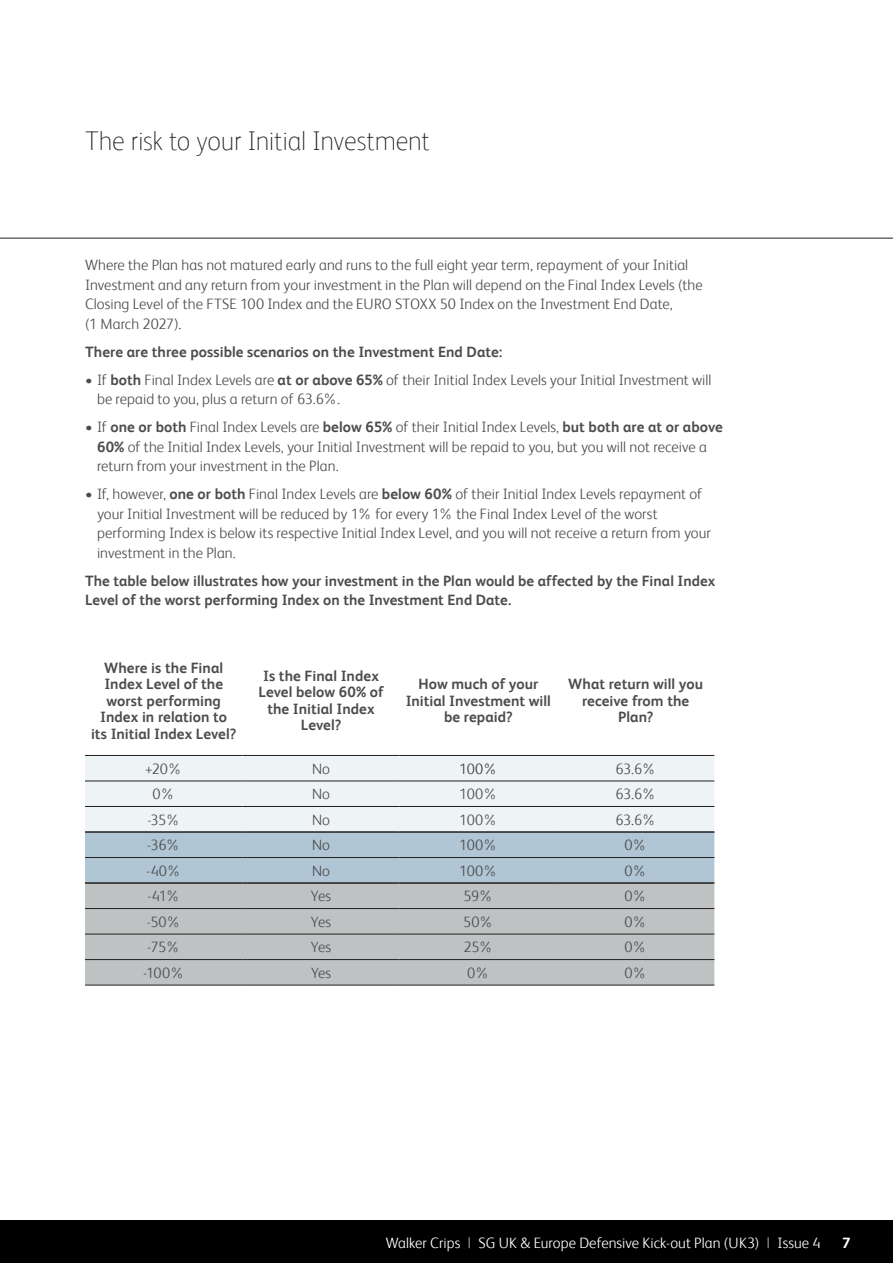
<style>
.page{position:relative;width:893px;height:1263px;background:#fff}
.page>*{position:absolute;margin:0;border:0;box-sizing:border-box;transform-origin:0 0}
.Introductory_text{font:100 27px "FS Albert";letter-spacing:-.01em;color:#231f20}
.Main_body_text{font:300 15px/19.5px "FS Albert";letter-spacing:.005em;color:#4b4c4d}
.Main_body_text-2{font:700 15px/16.5px "FS Albert";letter-spacing:.005em;color:#4b4c4d;text-align:center}
.Section_heading{font:700 15px/19.5px "FS Albert";letter-spacing:.005em;color:#4b4c4d}
.t1{font:300 15px "FS Albert";letter-spacing:.005em;color:#fff}
.Main_body_text-3{font:300 15px "FS Albert";color:#3e3e3f}
.t2{font:700 15px "FS Albert";color:#fff}
.s1{font-weight:700}
.s2{font-weight:400;color:#939598}
</style>
<div class="page">
<div style="left:0;top:1220px;width:893px;height:43px;background:#000"></div>
<hr style="left:0;top:238px;width:893px;height:1px;background:#222022">
<div style="left:85px;top:756px;width:629px;height:75px;background:#eef3f6"></div>
<div style="left:85px;top:833px;width:629px;height:49px;background:#b0c6d4"></div>
<div style="left:85px;top:884px;width:629px;height:101px;background:#bfc2c3"></div>
<hr style="left:85px;top:831px;width:157px;height:2px;background:#231f20">
<hr style="left:242px;top:831px;width:158px;height:2px;background:#231f20">
<hr style="left:400px;top:831px;width:157px;height:2px;background:#231f20">
<hr style="left:557px;top:831px;width:157px;height:2px;background:#231f20">
<hr style="left:85px;top:806px;width:157px;height:1px;background:#231f20">
<hr style="left:242px;top:806px;width:158px;height:1px;background:#231f20">
<hr style="left:400px;top:806px;width:157px;height:1px;background:#231f20">
<hr style="left:557px;top:806px;width:157px;height:1px;background:#231f20">
<hr style="left:85px;top:755px;width:157px;height:1px;background:#231f20">
<hr style="left:242px;top:755px;width:158px;height:1px;background:#231f20">
<hr style="left:400px;top:755px;width:157px;height:1px;background:#231f20">
<hr style="left:557px;top:755px;width:157px;height:1px;background:#231f20">
<hr style="left:85px;top:781px;width:157px;height:1px;background:#231f20">
<hr style="left:242px;top:781px;width:158px;height:1px;background:#231f20">
<hr style="left:400px;top:781px;width:157px;height:1px;background:#231f20">
<hr style="left:557px;top:781px;width:157px;height:1px;background:#231f20">
<hr style="left:85px;top:857px;width:157px;height:1px;background:#231f20">
<hr style="left:242px;top:857px;width:158px;height:1px;background:#231f20">
<hr style="left:400px;top:857px;width:157px;height:1px;background:#231f20">
<hr style="left:557px;top:857px;width:157px;height:1px;background:#231f20">
<hr style="left:85px;top:882px;width:157px;height:2px;background:#231f20">
<hr style="left:242px;top:882px;width:158px;height:2px;background:#231f20">
<hr style="left:400px;top:882px;width:157px;height:2px;background:#231f20">
<hr style="left:557px;top:882px;width:157px;height:2px;background:#231f20">
<hr style="left:85px;top:908px;width:157px;height:1px;background:#231f20">
<hr style="left:85px;top:934px;width:157px;height:1px;background:#231f20">
<hr style="left:85px;top:959px;width:157px;height:1px;background:#231f20">
<hr style="left:85px;top:985px;width:157px;height:1px;background:#231f20">
<hr style="left:242px;top:908px;width:158px;height:1px;background:#231f20">
<hr style="left:242px;top:934px;width:158px;height:1px;background:#231f20">
<hr style="left:242px;top:959px;width:158px;height:1px;background:#231f20">
<hr style="left:242px;top:985px;width:158px;height:1px;background:#231f20">
<hr style="left:400px;top:908px;width:157px;height:1px;background:#231f20">
<hr style="left:400px;top:934px;width:157px;height:1px;background:#231f20">
<hr style="left:400px;top:959px;width:157px;height:1px;background:#231f20">
<hr style="left:400px;top:985px;width:157px;height:1px;background:#231f20">
<hr style="left:557px;top:908px;width:157px;height:1px;background:#231f20">
<hr style="left:557px;top:934px;width:157px;height:1px;background:#231f20">
<hr style="left:557px;top:959px;width:157px;height:1px;background:#231f20">
<hr style="left:557px;top:985px;width:157px;height:1px;background:#231f20">
<p class="Introductory_text" style="left:85px;top:125px;width:346px">The risk to your Initial Investment</p>
<p class="Main_body_text" style="left:85px;top:255px;width:619px">Where the Plan has not matured early and runs to the full eight year term, repayment of your Initial Investment and any return from your investment in the Plan will depend on the Final Index Levels (the Closing Level of the FTSE 100 Index and the EURO STOXX 50 Index on the Investment End Date,<br>(1 March 2027).</p>
<p class="Main_body_text-2" style="left:85px;top:343px;width:419px">There are three possible scenarios on the Investment End Date:</p>
<p class="Main_body_text" style="left:97px;top:369px;width:616px;text-indent:-12px">• If <span class="s1">both</span> Final Index Levels are <span class="s1">at or above 65%</span> of their Initial Index Levels your Initial Investment will be repaid to you, plus a return of 63.6%.</p>
<p class="Main_body_text" style="left:97px;top:417px;width:627px;text-indent:-12px">• If <span class="s1">one or both</span> Final Index Levels are <span class="s1">below 65%</span> of their Initial Index Levels, <span class="s1">but both are at or above<br>60%</span> of the Initial Index Levels, your Initial Investment will be repaid to you, but you will not receive a return from your investment in the Plan.</p>
<p class="Main_body_text" style="left:97px;top:484px;width:615px;text-indent:-12px">• If, however, <span class="s1">one or both</span> Final Index Levels are <span class="s1">below 60%</span> of their Initial Index Levels repayment of your Initial Investment will be reduced by 1% for every 1% the Final Index Level of the worst performing Index is below its respective Initial Index Level, and you will not receive a return from your investment in the Plan.</p>
<p class="Section_heading" style="left:85px;top:570px;width:632px">The table below illustrates how your investment in the Plan would be affected by the Final Index<br>Level of the worst performing Index on the Investment End Date.</p>
<p class="Main_body_text-2" style="left:91px;top:659px;width:147px">Where is the Final<br>Index Level of the worst performing<br>Index in relation to its Initial Index Level?</p>
<p class="Main_body_text-2" style="left:258px;top:667px;width:127px">Is the Final Index<br>Level below 60% of the Initial Index<br>Level?</p>
<p class="Main_body_text-2" style="left:406px;top:675px;width:147px">How much of your<br>Initial Investment will be repaid?</p>
<p class="Main_body_text-2" style="left:568px;top:675px;width:136px">What return will you receive from the<br>Plan?</p>
<p class="Main_body_text" style="left:145px;top:758px;width:38px">+20%</p>
<p class="Main_body_text" style="left:312px;top:758px;width:20px">No</p>
<p class="Main_body_text-3" style="left:459px;top:760px;width:40px">100%</p>
<p class="Main_body_text" style="left:615px;top:758px;width:42px">63.6%</p>
<p class="Main_body_text" style="left:153px;top:784px;width:24px">0%</p>
<p class="Main_body_text" style="left:312px;top:784px;width:20px">No</p>
<p class="Main_body_text" style="left:459px;top:784px;width:40px">100%</p>
<p class="Main_body_text" style="left:615px;top:784px;width:42px">63.6%</p>
<p class="Main_body_text" style="left:147px;top:809px;width:34px">-35%</p>
<p class="Main_body_text" style="left:312px;top:809px;width:20px">No</p>
<p class="Main_body_text" style="left:459px;top:809px;width:40px">100%</p>
<p class="Main_body_text" style="left:615px;top:809px;width:42px">63.6%</p>
<p class="Main_body_text" style="left:147px;top:835px;width:34px">-36%</p>
<p class="Main_body_text" style="left:312px;top:835px;width:20px">No</p>
<p class="Main_body_text" style="left:459px;top:835px;width:40px">100%</p>
<p class="Main_body_text" style="left:625px;top:835px;width:24px">0%</p>
<p class="Main_body_text" style="left:146px;top:861px;width:36px">-40%</p>
<p class="Main_body_text" style="left:312px;top:861px;width:20px">No</p>
<p class="Main_body_text" style="left:459px;top:861px;width:40px">100%</p>
<p class="Main_body_text" style="left:625px;top:861px;width:24px">0%</p>
<p class="Main_body_text" style="left:147px;top:886px;width:34px">-41%</p>
<p class="Main_body_text" style="left:311px;top:886px;width:22px">Yes</p>
<p class="Main_body_text" style="left:463px;top:886px;width:31px">59%</p>
<p class="Main_body_text" style="left:625px;top:886px;width:24px">0%</p>
<p class="Main_body_text" style="left:147px;top:912px;width:36px">-50%</p>
<p class="Main_body_text" style="left:311px;top:912px;width:22px">Yes</p>
<p class="Main_body_text" style="left:463px;top:912px;width:32px">50%</p>
<p class="Main_body_text" style="left:625px;top:912px;width:24px">0%</p>
<p class="Main_body_text" style="left:147px;top:937px;width:34px">-75%</p>
<p class="Main_body_text" style="left:311px;top:937px;width:22px">Yes</p>
<p class="Main_body_text" style="left:463px;top:937px;width:31px">25%</p>
<p class="Main_body_text" style="left:625px;top:937px;width:24px">0%</p>
<p class="Main_body_text" style="left:143px;top:963px;width:43px">-100%</p>
<p class="Main_body_text" style="left:311px;top:963px;width:22px">Yes</p>
<p class="Main_body_text" style="left:467px;top:963px;width:24px">0%</p>
<p class="Main_body_text" style="left:625px;top:963px;width:24px">0%</p>
<p class="t1" style="left:386px;top:1234px;width:436px">Walker Crips <span class="s2">|</span> SG UK &amp; Europe Defensive Kick-out Plan (UK3) <span class="s2">|</span> Issue 4</p>
<p class="t2" style="left:842px;top:1234px;width:10px">7</p>
</div>
